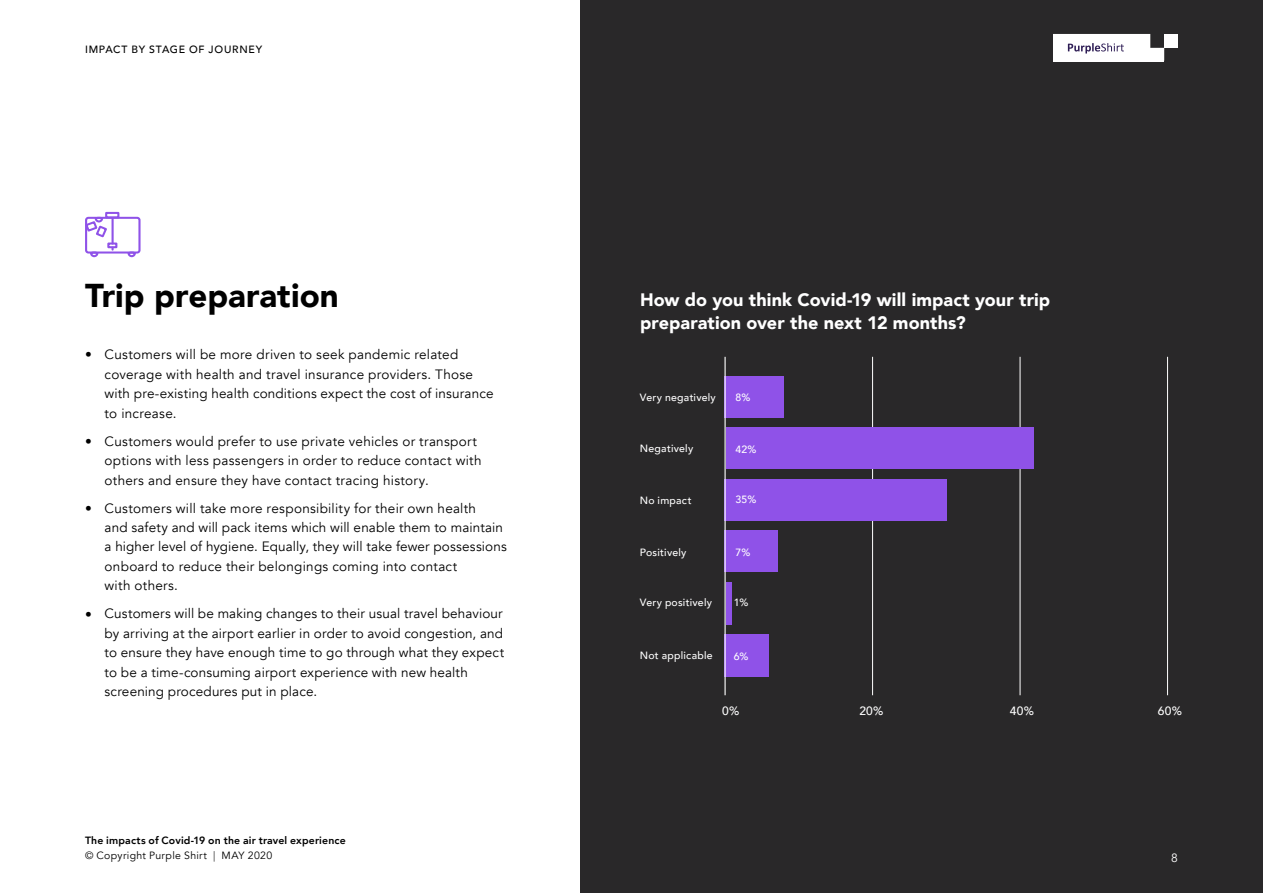
<style>
.page{position:relative;width:1263px;height:893px;background:#fff}
.page>*{position:absolute;margin:0;border:0;box-sizing:border-box;transform-origin:0 0}
.t1{font:900 33px "Avenir";color:#000}
.t2{font:900 18px/22.5px "Avenir";letter-spacing:.005em;color:#fff}
.t3{font:13.5px/19.5px "Avenir";letter-spacing:.015em;color:#000}
.t4{font:500 12px "Avenir";color:#fff}
.t5{font:12px "Avenir";color:#fff}
.t6{font:500 10.5px "Avenir";letter-spacing:.025em;color:#fff}
.t7{font:800 10.5px/15px "Avenir";letter-spacing:.015em;color:#000}
.t8{font:500 10.5px "Avenir";letter-spacing:.07em;color:#000}
.s1{font-weight:400}
.s2{font-weight:300}
</style>
<div class="page">
<div style="left:580px;top:0;width:683px;height:893px;background:#292829"></div>
<hr style="left:1020px;top:357px;width:1px;height:338px;background:#fff">
<hr style="left:872px;top:357px;width:1px;height:338px;background:#fff">
<hr style="left:1167px;top:357px;width:1px;height:338px;background:#fff">
<div style="left:724px;top:376px;width:60px;height:41px;background:#8f52e8"></div>
<div style="left:726px;top:427px;width:308px;height:42px;background:#8f52e8"></div>
<div style="left:724px;top:479px;width:223px;height:41px;background:#8f52e8"></div>
<div style="left:724px;top:530px;width:53px;height:42px;background:#8f52e8"></div>
<div style="left:724px;top:634px;width:45px;height:43px;background:#8f52e8"></div>
<div style="left:726px;top:582px;width:6px;height:42px;background:#8f52e8"></div>
<hr style="left:724px;top:357px;width:2px;height:338px;background:#fff">
<svg style="left:85px;top:212px;width:56px;height:45px"></svg>
<div style="left:1164px;top:34px;width:14px;height:14px;background:#fff"></div>
<div style="left:1150px;top:48px;width:14px;height:14px;background:#fff"></div>
<div style="left:1136px;top:48px;width:14px;height:14px;background:#fff"></div>
<div style="left:1122px;top:48px;width:14px;height:14px;background:#fff"></div>
<div style="left:1108px;top:48px;width:14px;height:14px;background:#fff"></div>
<div style="left:1095px;top:48px;width:13px;height:14px;background:#fff"></div>
<div style="left:1081px;top:48px;width:14px;height:14px;background:#fff"></div>
<div style="left:1067px;top:48px;width:14px;height:14px;background:#fff"></div>
<div style="left:1053px;top:48px;width:14px;height:14px;background:#fff"></div>
<svg style="left:1053px;top:34px;width:111px;height:20px"></svg>
<p class="t8" style="left:85px;top:40px;width:179px">IMPACT BY STAGE OF JOURNEY</p>
<h1 class="t1" style="left:85px;top:267px;width:255px">Trip preparation</h1>
<p class="t3" style="left:105px;top:345px;width:390px">Customers will be more driven to seek pandemic related coverage with health and travel insurance providers. Those with pre-existing health conditions expect the cost of insurance to increase.</p>
<p class="t3" style="left:105px;top:431px;width:378px">Customers would prefer to use private vehicles or transport options with less passengers in order to reduce contact with others and ensure they have contact tracing history.</p>
<p class="t3" style="left:105px;top:498px;width:404px">Customers will take more responsibility for their own health<br>and safety and will pack items which will enable them to maintain a higher level of hygiene. Equally, they will take fewer possessions onboard to reduce their belongings coming into contact<br>with others.</p>
<p class="t3" style="left:105px;top:604px;width:401px">Customers will be making changes to their usual travel behaviour by arriving at the airport earlier in order to avoid congestion, and to ensure they have enough time to go through what they expect to be a time-consuming airport experience with new health screening procedures put in place.</p>
<p class="t3" style="left:85px;top:345px;width:8px">•</p>
<p class="t3" style="left:85px;top:432px;width:8px">•</p>
<p class="t3" style="left:85px;top:499px;width:8px">•</p>
<p class="t3" style="left:85px;top:605px;width:8px">•</p>
<p class="t7" style="left:85px;top:833px;width:262px">The impacts of Covid-19 on the air travel experience <span class="s1">© Copyright Purple Shirt</span> <span class="s2">|</span> <span class="s1">MAY 2020</span></p>
<h2 class="t2" style="left:640px;top:288px;width:412px">How do you think Covid-19 will impact your trip preparation over the next 12 months?</h2>
<p class="t6" style="left:640px;top:388px;width:77px">Very negatively</p>
<p class="t6" style="left:735px;top:389px;width:16px">8%</p>
<p class="t6" style="left:640px;top:440px;width:55px">Negatively</p>
<p class="t6" style="left:735px;top:441px;width:23px">42%</p>
<p class="t6" style="left:640px;top:491px;width:53px">No impact</p>
<p class="t6" style="left:735px;top:491px;width:22px">35%</p>
<p class="t6" style="left:640px;top:543px;width:48px">Positively</p>
<p class="t6" style="left:735px;top:544px;width:16px">7%</p>
<p class="t6" style="left:640px;top:593px;width:74px">Very positively</p>
<p class="t6" style="left:734px;top:593px;width:16px">1%</p>
<p class="t6" style="left:640px;top:646px;width:74px">Not applicable</p>
<p class="t6" style="left:734px;top:647px;width:16px">6%</p>
<p class="t4" style="left:722px;top:700px;width:19px">0%</p>
<p class="t4" style="left:859px;top:700px;width:26px">20%</p>
<p class="t4" style="left:1010px;top:700px;width:26px">40%</p>
<p class="t4" style="left:1158px;top:700px;width:26px">60%</p>
<p class="t5" style="left:1171px;top:851px;width:8px">8</p>
</div>
